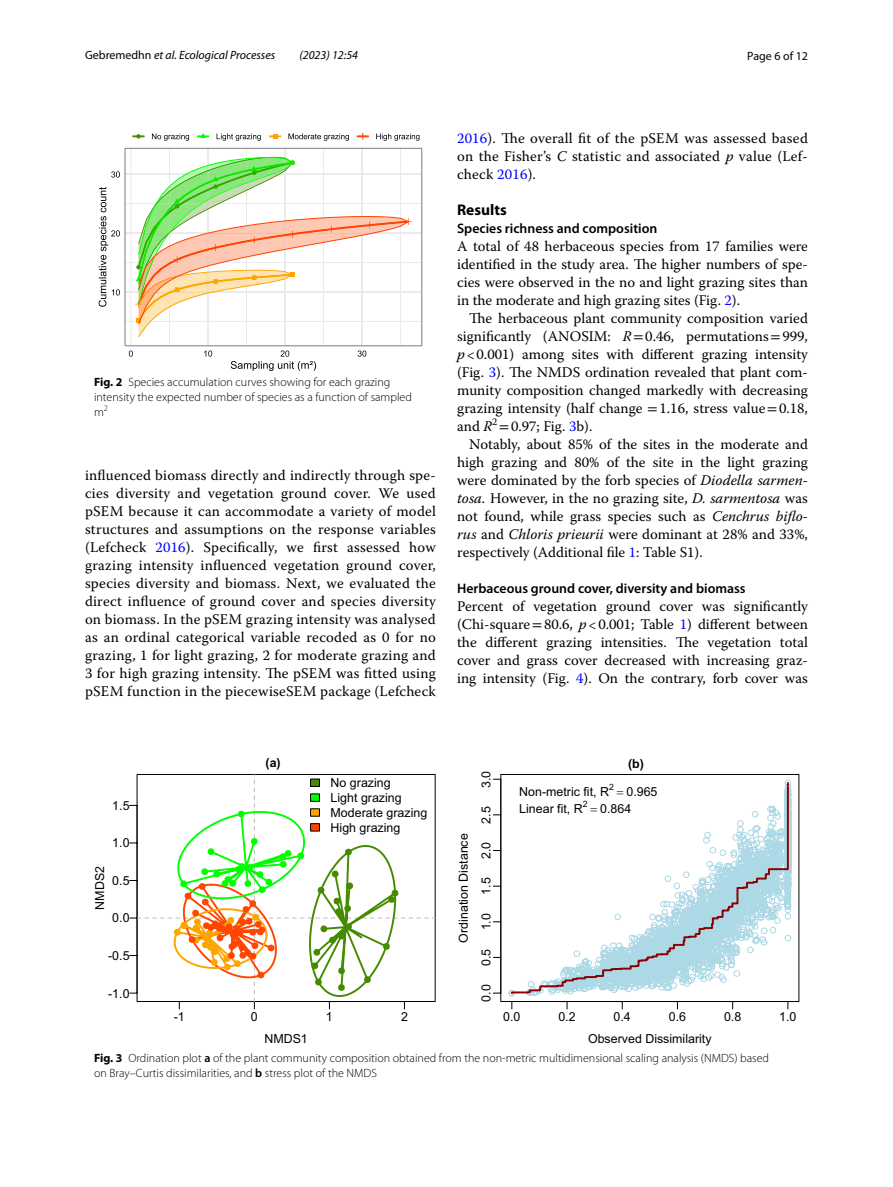
<style>
.page{position:relative;width:893px;height:1187px;background:#fff}
.page>*{position:absolute;margin:0;border:0;box-sizing:border-box;transform-origin:0 0}
.t1{font:700 15.45px "Myriad Pro";color:#000}
.t2{font:14.7px/18px "Warnock Pro";color:#000;text-align:justify}
.t3{font:600 13.8px "Myriad Pro";color:#000}
.t4{font:12.45px/14.9px "Arial MT2";color:#000}
.t5{font:12.45px "Arial";color:#000}
.t6{font:700 12.45px "Arial";color:#000}
.t7{font:300 12px/15px "Myriad Pro";color:#000}
.t8{font:italic 12px "Myriad Pro";color:#000}
.t9{font:12px "Myriad Pro";color:#000}
.t10{font:8.7px "Arial MT2";color:#000}
.s1{font-style:normal}
.s2{font-weight:700}
.s3{color:#00f}
.s4{font-style:italic}
.s5{font-family:"STIX"}
.s6{font-weight:600}
</style>
<div class="page">
<hr style="left:125px;top:321px;width:297px;height:1px;background:#ebebeb">
<hr style="left:125px;top:262px;width:297px;height:1px;background:#ebebeb">
<hr style="left:125px;top:204px;width:297px;height:1px;background:#ebebeb">
<hr style="left:169px;top:148px;width:1px;height:198px;background:#ebebeb">
<hr style="left:246px;top:148px;width:1px;height:198px;background:#ebebeb">
<hr style="left:323px;top:148px;width:1px;height:198px;background:#ebebeb">
<hr style="left:400px;top:148px;width:1px;height:198px;background:#ebebeb">
<hr style="left:125px;top:292px;width:297px;height:1px;background:#ebebeb">
<hr style="left:125px;top:233px;width:297px;height:1px;background:#ebebeb">
<hr style="left:125px;top:174px;width:297px;height:1px;background:#ebebeb">
<hr style="left:130px;top:148px;width:1px;height:198px;background:#ebebeb">
<hr style="left:207px;top:148px;width:1px;height:198px;background:#ebebeb">
<hr style="left:284px;top:148px;width:1px;height:198px;background:#ebebeb">
<hr style="left:362px;top:148px;width:1px;height:198px;background:#ebebeb">
<svg style="left:135px;top:156px;width:277px;height:182px"></svg>
<hr style="left:125px;top:148px;width:297px;height:1px;background:#7f7f7f">
<hr style="left:125px;top:148px;width:1px;height:198px;background:#7f7f7f">
<svg style="left:111px;top:171px;width:9px;height:6px"></svg>
<hr style="left:421px;top:148px;width:1px;height:198px;background:#7f7f7f">
<hr style="left:125px;top:345px;width:297px;height:1px;background:#7f7f7f">
<svg style="left:129px;top:350px;width:83px;height:6px"></svg>
<svg style="left:231px;top:350px;width:135px;height:21px"></svg>
<svg style="left:99px;top:187px;width:21px;height:120px"></svg>
<svg style="left:132px;top:134px;width:13px;height:5px"></svg>
<svg style="left:152px;top:133px;width:267px;height:8px"></svg>
<svg style="left:130px;top:774px;width:305px;height:234px"></svg>
<div style="left:310px;top:778px;width:10px;height:8px;background:#458b00;border:1px solid #000"></div>
<div style="left:310px;top:793px;width:10px;height:8px;background:#0f0;border:1px solid #000"></div>
<div style="left:310px;top:808px;width:10px;height:8px;background:#ffa500;border:1px solid #000"></div>
<div style="left:310px;top:823px;width:10px;height:8px;background:#ff4500;border:1px solid #000"></div>
<div style="left:500px;top:774px;width:299px;height:227px;border:1px solid #000"></div>
<svg style="left:508px;top:779px;width:284px;height:229px"></svg>
<p class="t8" style="left:85px;top:48px;width:192px"><span class="s1">Gebremedhn</span> et al. Ecological Processes</p>
<p class="t8" style="left:299px;top:48px;width:60px">(2023) 12:54</p>
<p class="t9" style="left:747px;top:48px;width:62px">Page 6 of 12</p>
<p class="t7" style="left:94px;top:375px;width:319px"><span class="s2">Fig. 2</span> Species accumulation curves showing for each grazing intensity the expected number of species as a function of sampled m<sup>2</sup></p>
<p class="t2" style="left:85px;top:466px;width:352px">influenced biomass directly and indirectly through spe&shy;cies diversity and vegetation ground cover. We used pSEM because it can accommodate a variety of model structures and assumptions on the response variables (Lefcheck <span class="s3">2016</span>). Specifically, we first assessed how grazing intensity influenced vegetation ground cover, species diversity and biomass. Next, we evaluated the direct influence of ground cover and species diversity on biomass. In the pSEM grazing intensity was analysed as an ordinal categorical variable recoded as 0 for no grazing, 1 for light grazing, 2 for moderate grazing and 3 for high grazing intensity. The pSEM was fitted using pSEM function in the piecewiseSEM package (Lefcheck</p>
<p class="t2" style="left:457px;top:128px;width:352px"><span class="s3">2016</span>). The overall fit of the pSEM was assessed based on the Fisher’s <span class="s4">C</span> statistic and associated <span class="s4">p</span> value (Lef&shy;check <span class="s3">2016</span>).</p>
<p class="t1" style="left:457px;top:199px;width:51px">Results</p>
<p class="t3" style="left:457px;top:219px;width:202px">Species richness and composition</p>
<p class="t2" style="left:457px;top:236px;width:352px">A total of 48 herbaceous species from 17 families were identified in the study area. The higher numbers of spe&shy;cies were observed in the no and light grazing sites than in the moderate and high grazing sites (Fig. <span class="s3">2</span>).</p>
<p class="t2" style="left:457px;top:308px;width:352px;text-indent:12px">The herbaceous plant community composition varied significantly (ANOSIM: <span class="s4">R</span><span class="s5">=</span>0.46, permutations<span class="s5">=</span>999, <span class="s4">p</span>&lt;0.001) among sites with different grazing intensity (Fig. <span class="s3">3</span>). The NMDS ordination revealed that plant com&shy;munity composition changed markedly with decreasing grazing intensity (half change <span class="s5">=</span>1.16, stress value<span class="s5">=</span>0.18, and <span class="s4">R</span><sup>2</sup> <span class="s5">=</span>0.97; Fig. <span class="s3">3</span>b).</p>
<p class="t2" style="left:457px;top:434px;width:352px;text-indent:12px">Notably, about 85% of the sites in the moderate and high grazing and 80% of the site in the light grazing were dominated by the forb species of <span class="s4">Diodella sarmen&shy;tosa.</span> However, in the no grazing site, <span class="s4">D. sarmentosa</span> was not found, while grass species such as <span class="s4">Cenchrus biflo&shy;rus</span> and <span class="s4">Chloris prieurii</span> were dominant at 28% and 33%, respectively (Additional file <span class="s3">1</span>: Table S1).</p>
<p class="t3" style="left:457px;top:579px;width:290px">Herbaceous ground cover, diversity and biomass</p>
<p class="t2" style="left:457px;top:596px;width:352px">Percent of vegetation ground cover was significantly (Chi-square<span class="s5">=</span>80.6, <span class="s4">p</span>&lt;0.001; Table <span class="s3">1</span>) different between the different grazing intensities. The vegetation total cover and grass cover decreased with increasing graz&shy;ing intensity (Fig. <span class="s3">4</span>). On the contrary, forb cover was</p>
<p class="t5" style="left:112px;top:796px;width:19px">1.5</p>
<p class="t5" style="left:91px;top:909px;width:45px;rotate:-90deg">NMDS2</p>
<p class="t5" style="left:112px;top:834px;width:19px">1.0</p>
<p class="t5" style="left:112px;top:871px;width:19px">0.5</p>
<p class="t5" style="left:112px;top:909px;width:19px">0.0</p>
<p class="t6" style="left:266px;top:754px;width:17px">(a)</p>
<p class="t4" style="left:331px;top:775px;width:98px">No grazing<br>Light grazing<br>Moderate grazing<br>High grazing</p>
<p class="t4" style="left:456px;top:942px;width:111px;rotate:-90deg">Ordination Distance</p>
<p class="t4" style="left:478px;top:787px;width:19px;rotate:-90deg">3.0</p>
<p class="t4" style="left:478px;top:823px;width:19px;rotate:-90deg">2.5</p>
<p class="t4" style="left:478px;top:859px;width:19px;rotate:-90deg">2.0</p>
<p class="t4" style="left:478px;top:894px;width:19px;rotate:-90deg">1.5</p>
<p class="t4" style="left:478px;top:930px;width:19px;rotate:-90deg">1.0</p>
<p class="t10" style="left:609px;top:781px;width:6px">2</p>
<p class="t4" style="left:519px;top:784px;width:91px">Non-metric fit, R</p>
<p class="t6" style="left:628px;top:755px;width:17px">(b)</p>
<p class="t4" style="left:626px;top:784px;width:33px">0.965</p>
<p class="t10" style="left:583px;top:798px;width:6px">2</p>
<p class="t4" style="left:519px;top:801px;width:65px">Linear fit, R</p>
<p class="t4" style="left:600px;top:801px;width:33px">0.864</p>
<p class="t5" style="left:108px;top:947px;width:23px">-0.5</p>
<p class="t4" style="left:478px;top:966px;width:19px;rotate:-90deg">0.5</p>
<p class="t5" style="left:108px;top:984px;width:23px">-1.0</p>
<p class="t4" style="left:478px;top:1001px;width:19px;rotate:-90deg">0.0</p>
<p class="t5" style="left:174px;top:1007px;width:13px">-1</p>
<p class="t5" style="left:251px;top:1007px;width:8px">0</p>
<p class="t5" style="left:326px;top:1007px;width:8px">1</p>
<p class="t5" style="left:401px;top:1007px;width:8px">2</p>
<p class="t4" style="left:503px;top:1008px;width:19px">0.0</p>
<p class="t4" style="left:558px;top:1008px;width:19px">0.2</p>
<p class="t4" style="left:614px;top:1008px;width:19px">0.4</p>
<p class="t4" style="left:669px;top:1008px;width:19px">0.6</p>
<p class="t4" style="left:724px;top:1008px;width:19px">0.8</p>
<p class="t4" style="left:779px;top:1008px;width:19px">1.0</p>
<p class="t5" style="left:264px;top:1030px;width:45px">NMDS1</p>
<p class="t4" style="left:588px;top:1031px;width:125px">Observed Dissimilarity</p>
<p class="t7" style="left:94px;top:1051px;width:677px"><span class="s2">Fig. 3</span> Ordination plot <span class="s6">a</span> of the plant community composition obtained from the non-metric multidimensional scaling analysis (NMDS) based on Bray–Curtis dissimilarities, and <span class="s6">b</span> stress plot of the NMDS</p>
</div>
